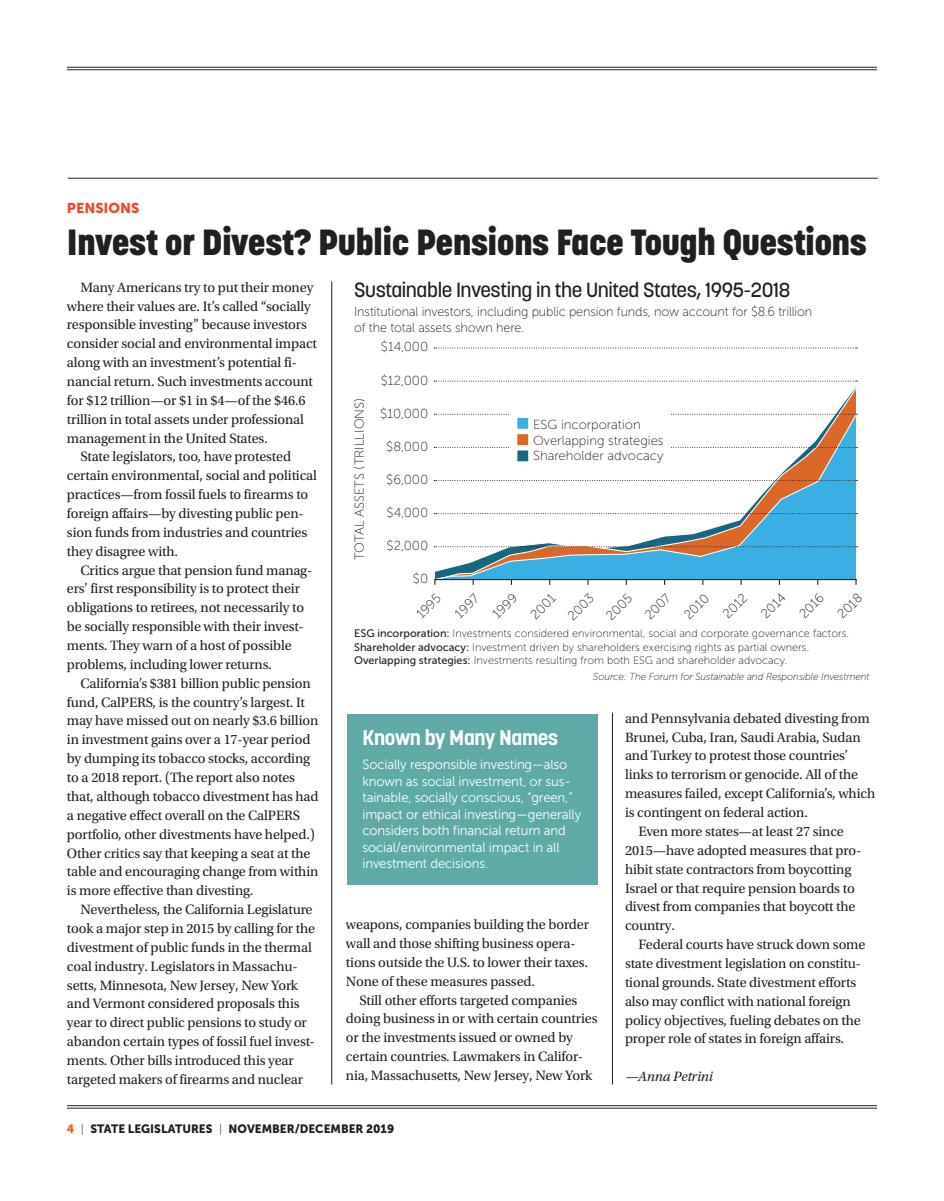
<style>
.page{position:relative;width:944px;height:1201px;background:#fff}
.page>*{position:absolute;margin:0;border:0;box-sizing:border-box;transform-origin:0 0}
.Trends_Hed{font:800 36px "Korolev";letter-spacing:-.02em;color:#231f20}
.Graphic_Hed{font:700 21px "Korolev";letter-spacing:-.02em;color:#fff}
.t1{font:500 20.4px "Korolev";letter-spacing:-.02em;color:#231f20}
.Body_Copy{font:14.25px/18.9px "Utopia Std";letter-spacing:-.01em;color:#231f20}
.Byline_-_shirt_tail{font:italic 14.25px "Utopia Std";letter-spacing:-.01em;color:#231f20}
.Label{font:14.25px "Museo Sans 900";color:#ef482d}
.Graphic_Chatter{font:13.5px/16.5px "Museo Sans 300";letter-spacing:-.01em;color:#fff}
.t2{font:13.05px/15.8px "Museo Sans 100";letter-spacing:-.01em;color:#231f20}
.t3{font:12px "Museo Sans 900";color:#231f20}
.t4{font:10.95px/13px "Museo Sans 100";color:#231f20}
.t5{font:italic 10.2px "Museo Sans 100";letter-spacing:-.01em;color:#231f20}
.s1{font-family:"Museo Sans 500"}
.s2{color:#dd6726}
.s3{font-family:"Museo Sans 100"}
</style>
<div class="page">
<hr style="left:67px;top:1105px;width:810px;height:1px;background:#231f20">
<hr style="left:67px;top:1107px;width:810px;height:1px;background:#231f20">
<hr style="left:67px;top:67px;width:810px;height:1px;background:#231f20">
<hr style="left:67px;top:69px;width:810px;height:1px;background:#231f20">
<hr style="left:331px;top:281px;width:1px;height:803px;background:#231f20">
<hr style="left:68px;top:178px;width:810px;height:1px;background:#231f20">
<div style="left:347px;top:714px;width:251px;height:170px;background:#5faaa6"></div>
<svg style="left:433px;top:410px;width:425px;height:171px"></svg>
<svg style="left:434px;top:347px;width:424px;height:1px"></svg>
<svg style="left:434px;top:381px;width:424px;height:1px"></svg>
<svg style="left:434px;top:414px;width:424px;height:1px"></svg>
<svg style="left:434px;top:447px;width:424px;height:1px"></svg>
<svg style="left:434px;top:480px;width:424px;height:1px"></svg>
<svg style="left:434px;top:513px;width:424px;height:1px"></svg>
<svg style="left:434px;top:546px;width:424px;height:1px"></svg>
<hr style="left:434px;top:579px;width:422px;height:1px;background:#231f20">
<div style="left:510px;top:410px;width:161px;height:59px;background:#fff"></div>
<div style="left:517px;top:417px;width:12px;height:12px;background:#39afe4"></div>
<div style="left:516px;top:417px;width:13px;height:13px;border:1px solid #fff"></div>
<div style="left:517px;top:433px;width:12px;height:12px;background:#dd6726"></div>
<div style="left:516px;top:433px;width:13px;height:13px;border:1px solid #fff"></div>
<div style="left:517px;top:450px;width:12px;height:12px;background:#166780"></div>
<div style="left:516px;top:449px;width:13px;height:13px;border:1px solid #fff"></div>
<hr style="left:612px;top:712px;width:1px;height:372px;background:#231f20">
<p class="Label" style="left:67px;top:200px;width:74px">PENSIONS</p>
<p class="Trends_Hed" style="left:67px;top:220px;width:802px">Invest or Divest? Public Pensions Face Tough Questions</p>
<p class="Body_Copy" style="left:67px;top:278px;width:251px;text-indent:13px">Many Americans try to put their money where their values are. It’s called “socially responsible investing” because investors consider social and environmental impact along with an investment’s potential fi&shy;nancial return. Such investments account for $12 trillion—or $1 in $4—of the $46.6 trillion in total assets under professional management in the United States.</p>
<p class="Body_Copy" style="left:67px;top:447px;width:251px;text-indent:13px">State legislators, too, have protested certain environmental, social and political practices—from fossil fuels to firearms to foreign affairs—by divesting public pen&shy;sion funds from industries and countries they disagree with.</p>
<p class="Body_Copy" style="left:67px;top:560px;width:247px;text-indent:13px">Critics argue that pension fund manag&shy;ers’ first responsibility is to protect their obligations to retirees, not necessarily to be socially responsible with their invest&shy;ments. They warn of a host of possible problems, including lower returns.</p>
<p class="Body_Copy" style="left:67px;top:674px;width:253px;text-indent:13px">California’s $381 billion public pension fund, CalPERS, is the country’s largest. It may have missed out on nearly $3.6 billion in investment gains over a 17-year period by dumping its tobacco stocks, according to a 2018 report. (The report also notes that, although tobacco divestment has had a negative effect overall on the CalPERS portfolio, other divestments have helped.)<br>Other critics say that keeping a seat at the table and encouraging change from within is more effective than divesting.</p>
<p class="Body_Copy" style="left:67px;top:900px;width:250px;text-indent:13px">Nevertheless, the California Legislature took a major step in 2015 by calling for the divestment of public funds in the thermal coal industry. Legislators in Massachu&shy;setts, Minnesota, New Jersey, New York and Vermont considered proposals this year to direct public pensions to study or abandon certain types of fossil fuel invest&shy;ments. Other bills introduced this year targeted makers of firearms and nuclear</p>
<p class="t1" style="left:354px;top:277px;width:438px">Sustainable Investing in the United States, 1995-2018</p>
<p class="t2" style="left:354px;top:303px;width:460px">Institutional investors, including public pension funds, now account for $8.6 trillion of the total assets shown here.</p>
<p class="t2" style="left:381px;top:339px;width:49px">$14,000</p>
<p class="t2" style="left:381px;top:372px;width:49px">$12,000</p>
<p class="t2" style="left:380px;top:405px;width:49px">$10,000</p>
<p class="t2" style="left:386px;top:438px;width:43px">$8,000</p>
<p class="t2" style="left:386px;top:472px;width:43px">$6,000</p>
<p class="t2" style="left:386px;top:505px;width:43px">$4,000</p>
<p class="t2" style="left:387px;top:538px;width:43px">$2,000</p>
<p class="t2" style="left:413px;top:571px;width:17px">$0</p>
<p class="t2" style="left:352px;top:560px;width:164px;rotate:-90deg">TOTAL ASSETS (TRILLIONS)</p>
<p class="t2" style="left:533px;top:416px;width:132px">ESG incorporation<br>Overlapping strategies<br>Shareholder advocacy</p>
<p class="t2" style="left:413px;top:610px;width:30px;rotate:-45deg">1995</p>
<p class="t2" style="left:452px;top:610px;width:29px;rotate:-45deg">1997</p>
<p class="t2" style="left:489px;top:610px;width:30px;rotate:-45deg">1999</p>
<p class="t2" style="left:527px;top:611px;width:31px;rotate:-45deg">2001</p>
<p class="t2" style="left:565px;top:612px;width:32px;rotate:-45deg">2003</p>
<p class="t2" style="left:603px;top:612px;width:32px;rotate:-45deg">2005</p>
<p class="t2" style="left:642px;top:611px;width:32px;rotate:-45deg">2007</p>
<p class="t2" style="left:681px;top:611px;width:31px;rotate:-45deg">2010</p>
<p class="t2" style="left:720px;top:610px;width:30px;rotate:-45deg">2012</p>
<p class="t2" style="left:758px;top:610px;width:30px;rotate:-45deg">2014</p>
<p class="t2" style="left:796px;top:610px;width:30px;rotate:-45deg">2016</p>
<p class="t2" style="left:834px;top:611px;width:31px;rotate:-45deg">2018</p>
<p class="t4" style="left:354px;top:627px;width:496px"><span class="s1">ESG incorporation:</span> Investments considered environmental, social and corporate governance factors.<br><span class="s1">Shareholder advocacy:</span> Investment driven by shareholders exercising rights as partial owners.<br><span class="s1">Overlapping strategies:</span> Investments resulting from both ESG and shareholder advocacy.</p>
<p class="t5" style="left:593px;top:671px;width:278px">Source: The Forum for Sustainable and Responsible Investment</p>
<p class="Body_Copy" style="left:625px;top:709px;width:252px">and Pennsylvania debated divesting from Brunei, Cuba, Iran, Saudi Arabia, Sudan and Turkey to protest those countries’ links to terrorism or genocide. All of the measures failed, except California’s, which is contingent on federal action.</p>
<p class="Body_Copy" style="left:625px;top:822px;width:238px;text-indent:13px">Even more states—at least 27 since 2015—have adopted measures that pro&shy;hibit state contractors from boycotting Israel or that require pension boards to divest from companies that boycott the country.</p>
<p class="Body_Copy" style="left:625px;top:935px;width:242px;text-indent:13px">Federal courts have struck down some state divestment legislation on constitu&shy;tional grounds. State divestment efforts also may conflict with national foreign policy objectives, fueling debates on the proper role of states in foreign affairs.</p>
<p class="Byline_-_shirt_tail" style="left:625px;top:1068px;width:90px">—Anna Petrini</p>
<p class="Graphic_Hed" style="left:362px;top:724px;width:197px">Known by Many Names</p>
<p class="Graphic_Chatter" style="left:362px;top:756px;width:220px">Socially responsible investing—also known as social investment, or sus&shy;tainable, socially conscious, “green,” impact or ethical investing—generally considers both financial return and social/environmental impact in all investment decisions.</p>
<p class="Body_Copy" style="left:346px;top:915px;width:244px">weapons, companies building the border wall and those shifting business opera&shy;tions outside the U.S. to lower their taxes.<br>None of these measures passed.</p>
<p class="Body_Copy" style="left:346px;top:990px;width:253px;text-indent:13px">Still other efforts targeted companies doing business in or with certain countries or the investments issued or owned by certain countries. Lawmakers in Califor&shy;nia, Massachusetts, New Jersey, New York</p>
<p class="t3" style="left:67px;top:1121px;width:329px"><span class="s2">4</span> <span class="s3">|</span> STATE LEGISLATURES <span class="s3">|</span> NOVEMBER/DECEMBER 2019</p>
</div>
